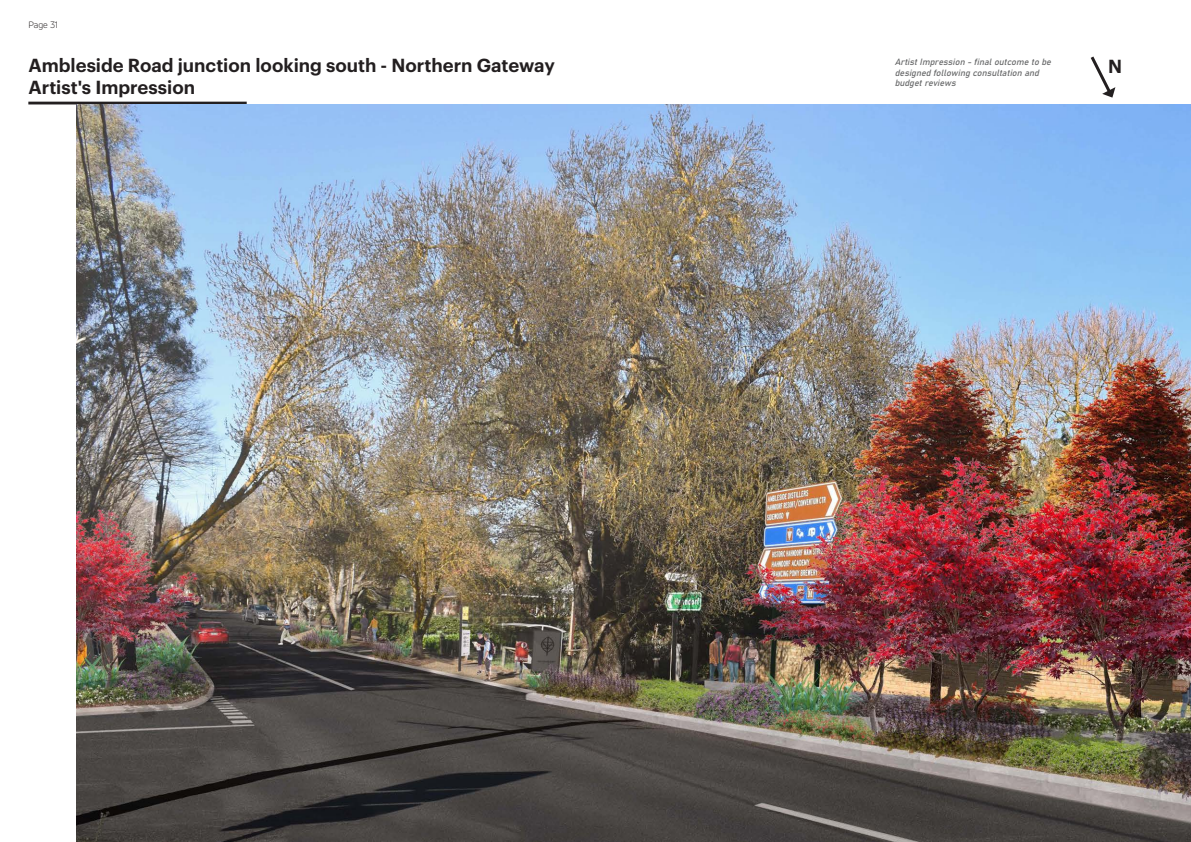
<style>
.page{position:relative;width:1191px;height:842px;background:#fff}
.page>*{position:absolute;margin:0;border:0;box-sizing:border-box;transform-origin:0 0}
.t1{font:600 18.5px/22.2px "Graphik";color:#231f20}
.t2{font:italic 9px/10.8px "Bahnschrift";color:#68696a}
.t3{font:9px "Uni Neue";color:#231f20}
</style>
<div class="page">
<hr style="left:28px;top:102px;width:219px;height:2px;background:#231f20">
<img style="left:77px;top:104px;width:1114px;height:738px">
<svg style="left:1090px;top:56px;width:25px;height:42px"></svg>
<p class="t3" style="left:28px;top:19px;width:31px">Page 31</p>
<p class="t1" style="left:28px;top:53px;width:528px">Ambleside Road junction looking south - Northern Gateway<br>Artist's Impression</p>
<p class="t1" style="left:1108px;top:53px;width:16px">N</p>
<p class="t2" style="left:894px;top:56px;width:160px">ArtistImpression -finaloutcometobe</p>
<p class="t2" style="left:894px;top:66px;width:148px">designedfollowingconsultation and budgetreviews</p>
</div>
